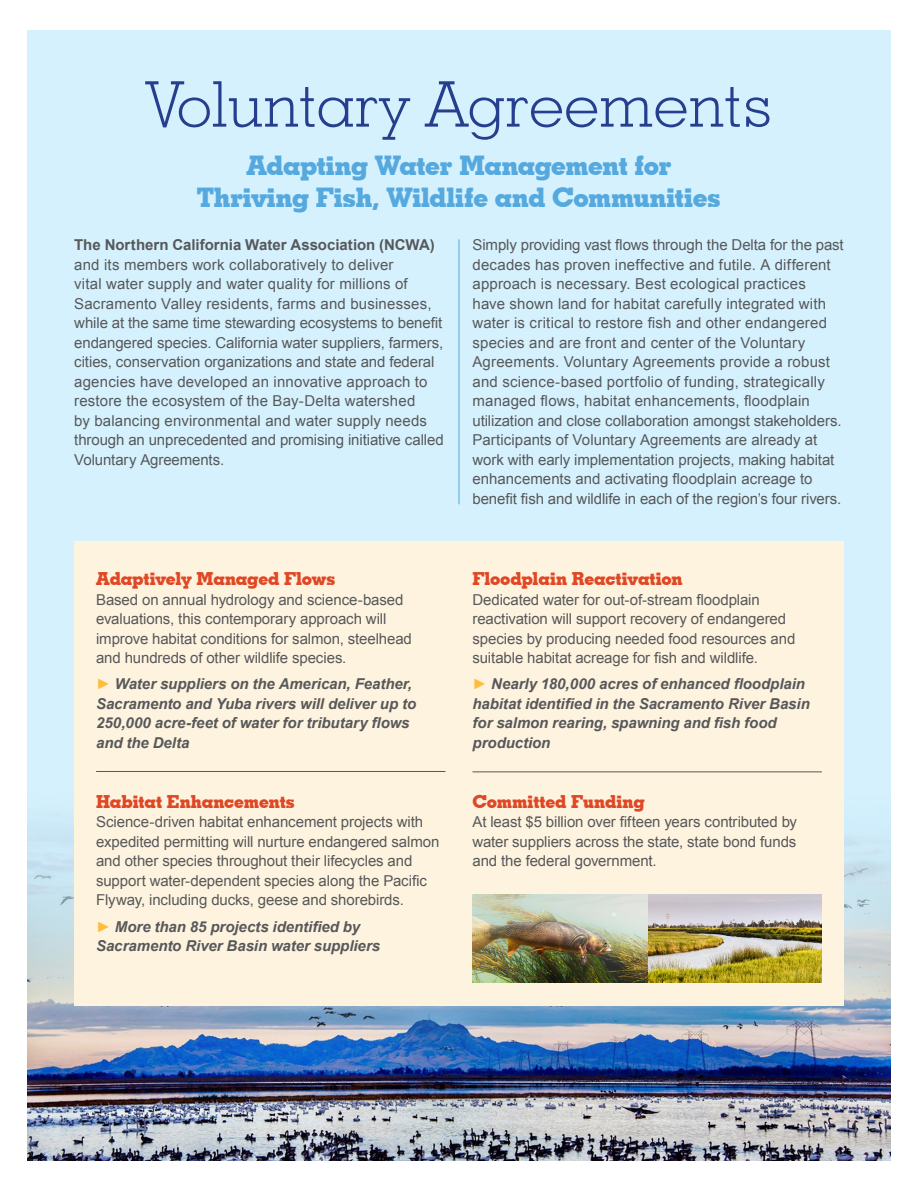
<style>
.page{position:relative;width:918px;height:1188px;background:#fff}
.page>*{position:absolute;margin:0;border:0;box-sizing:border-box;transform-origin:0 0}
.t1{font:300 63px "Geometric Slab 703 BT";color:#253f8e}
.t2{font:700 27px/32.4px "Geometric Slab 703 BT Xtra";letter-spacing:-.015em;color:#55a9de;text-align:center}
.t3{font:700 18px "Geometric Slab 703 BT Xtra";letter-spacing:-.01em;color:#df4725}
.t4{font:15px/19.5px "Arial";letter-spacing:-.005em;color:#57585a}
.t5{font:italic 700 15px/19.5px "Arial";color:#57585a}
.t6{font:700 15px "Arial";color:#57585a}
.s1{color:#febd3d}
</style>
<div class="page">
<img style="left:27px;top:30px;width:864px;height:1131px">
<div style="left:74px;top:541px;width:770px;height:465px;background:#fef3de"></div>
<img style="left:472px;top:894px;width:350px;height:88px">
<hr style="left:96px;top:771px;width:350px;height:1px;background:#57585a">
<hr style="left:472px;top:771px;width:350px;height:1px;background:#57585a">
<hr style="left:459px;top:239px;width:1px;height:265px;background:#55a9de">
<h1 class="t1" style="left:146px;top:66px;width:628px">Voluntary Agreements</h1>
<h2 class="t2" style="left:197px;top:149px;width:526px">Adapting Water Management for<br>Thriving Fish, Wildlife and Communities</h2>
<p class="t6" style="left:74px;top:235px;width:362px">The Northern California Water Association (NCWA)</p>
<p class="t4" style="left:74px;top:255px;width:371px">and its members work collaboratively to deliver<br>vital water supply and water quality for millions of Sacramento Valley residents, farms and businesses, while at the same time stewarding ecosystems to benefit endangered species. California water suppliers, farmers, cities, conservation organizations and state and federal agencies have developed an innovative approach to restore the ecosystem of the Bay-Delta watershed<br>by balancing environmental and water supply needs through an unprecedented and promising initiative called Voluntary Agreements.</p>
<p class="t3" style="left:96px;top:568px;width:241px">Adaptively Managed Flows</p>
<p class="t4" style="left:96px;top:590px;width:317px">Based on annual hydrology and science-based evaluations, this contemporary approach will improve habitat conditions for salmon, steelhead and hundreds of other wildlife species.</p>
<p class="t5" style="left:96px;top:675px;width:322px"><span class="s1">►</span> Water suppliers on the American, Feather, Sacramento and Yuba rivers will deliver up to 250,000 acre-feet of water for tributary flows and the Delta</p>
<p class="t3" style="left:96px;top:791px;width:200px">Habitat Enhancements</p>
<p class="t4" style="left:96px;top:813px;width:345px">Science-driven habitat enhancement projects with expedited permitting will nurture endangered salmon and other species throughout their lifecycles and support water-dependent species along the Pacific Flyway, including ducks, geese and shorebirds.</p>
<p class="t5" style="left:96px;top:917px;width:286px"><span class="s1">►</span> More than 85 projects identified by<br>Sacramento River Basin water suppliers</p>
<p class="t4" style="left:472px;top:235px;width:373px">Simply providing vast flows through the Delta for the past decades has proven ineffective and futile. A different approach is necessary. Best ecological practices<br>have shown land for habitat carefully integrated with water is critical to restore fish and other endangered species and are front and center of the Voluntary Agreements. Voluntary Agreements provide a robust and science-based portfolio of funding, strategically managed flows, habitat enhancements, floodplain utilization and close collaboration amongst stakeholders.<br>Participants of Voluntary Agreements are already at work with early implementation projects, making habitat enhancements and activating floodplain acreage to benefit fish and wildlife in each of the region’s four rivers.</p>
<p class="t3" style="left:472px;top:568px;width:212px">Floodplain Reactivation</p>
<p class="t4" style="left:472px;top:590px;width:324px">Dedicated water for out-of-stream floodplain reactivation will support recovery of endangered species by producing needed food resources and suitable habitat acreage for fish and wildlife.</p>
<p class="t5" style="left:472px;top:675px;width:339px"><span class="s1">►</span> Nearly 180,000 acres of enhanced floodplain habitat identified in the Sacramento River Basin for salmon rearing, spawning and fish food production</p>
<p class="t3" style="left:472px;top:791px;width:174px">Committed Funding</p>
<p class="t4" style="left:472px;top:813px;width:326px;text-align:justify">At least $5 billion over fifteen years contributed by water suppliers across the state, state bond funds and the federal government.</p>
</div>
